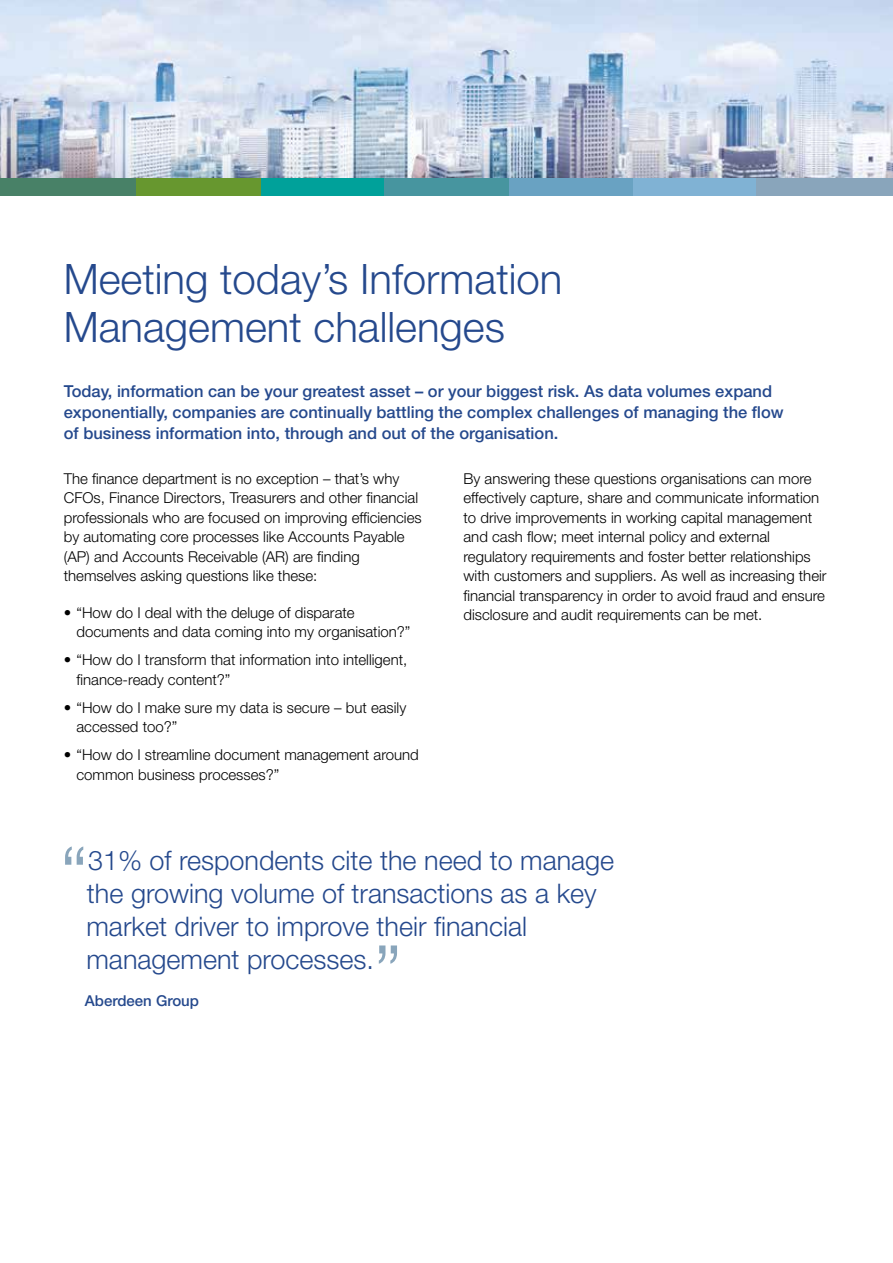
<style>
.page{position:relative;width:893px;height:1263px;background:#fff}
.page>*{position:absolute;margin:0;border:0;box-sizing:border-box;transform-origin:0 0}
.t1{font:300 75px "Helvetica Neue LT Std";color:#89a5bb}
.t2{font:300 42px/48px "Helvetica Neue LT Std";color:#25498d}
.t3{font:300 27px/33px "Helvetica Neue LT Std";color:#25498d}
.t4{font:500 16.5px/21px "Helvetica Neue LT Std";color:#25498d}
.t5{font:300 15px/19.5px "Helvetica Neue LT Std";color:#000}
.t6{font:500 15px "Helvetica Neue LT Std";color:#25498d}
</style>
<div class="page">
<img style="left:0;top:0;width:893px;height:179px">
<div style="left:0;top:179px;width:136px;height:17px;background:#488167"></div>
<div style="left:632px;top:179px;width:124px;height:17px;background:#80b2d4"></div>
<div style="left:260px;top:179px;width:124px;height:17px;background:#00a19a"></div>
<div style="left:508px;top:179px;width:124px;height:17px;background:#69a2c2"></div>
<div style="left:384px;top:179px;width:124px;height:17px;background:#47959f"></div>
<div style="left:136px;top:179px;width:124px;height:17px;background:#67972f"></div>
<div style="left:756px;top:179px;width:137px;height:17px;background:#89a5bb"></div>
<h2 class="t2" style="left:64px;top:254px;width:500px">Meeting today’s Information<br>Management challenges</h2>
<p class="t4" style="left:64px;top:380px;width:721px">Today, information can be your greatest asset – or your biggest risk. As data volumes expand exponentially, companies are continually battling the complex challenges of managing the flow of business information into, through and out of the organisation.</p>
<p class="t5" style="left:64px;top:468px;width:359px">The finance department is no exception – that’s why CFOs, Finance Directors, Treasurers and other financial professionals who are focused on improving efficiencies by automating core processes like Accounts Payable (AP) and Accounts Receivable (AR) are finding themselves asking questions like these:</p>
<p class="t5" style="left:77px;top:602px;width:335px;text-indent:-13px">• “How do I deal with the deluge of disparate documents and data coming into my organisation?”</p>
<p class="t5" style="left:77px;top:650px;width:332px;text-indent:-13px">• “How do I transform that information into intelligent, finance-ready content?”</p>
<p class="t5" style="left:77px;top:697px;width:331px;text-indent:-13px">• “How do I make sure my data is secure – but easily accessed too?”</p>
<p class="t5" style="left:77px;top:745px;width:344px;text-indent:-13px">• “How do I streamline document management around common business processes?”</p>
<p class="t5" style="left:463px;top:468px;width:365px">By answering these questions organisations can more effectively capture, share and communicate information to drive improvements in working capital management and cash flow; meet internal policy and external regulatory requirements and foster better relationships with customers and suppliers. As well as increasing their financial transparency in order to avoid fraud and ensure disclosure and audit requirements can be met.</p>
<h1 class="t1" style="left:60px;top:827px;width:29px">“</h1>
<h3 class="t3" style="left:86px;top:843px;width:529px">31% of respondents cite the need to manage the growing volume of transactions as a key market driver to improve their financial management processes.</h3>
<p class="t6" style="left:85px;top:991px;width:116px">Aberdeen Group</p>
<h1 class="t1" style="left:374px;top:926px;width:29px">”</h1>
</div>
